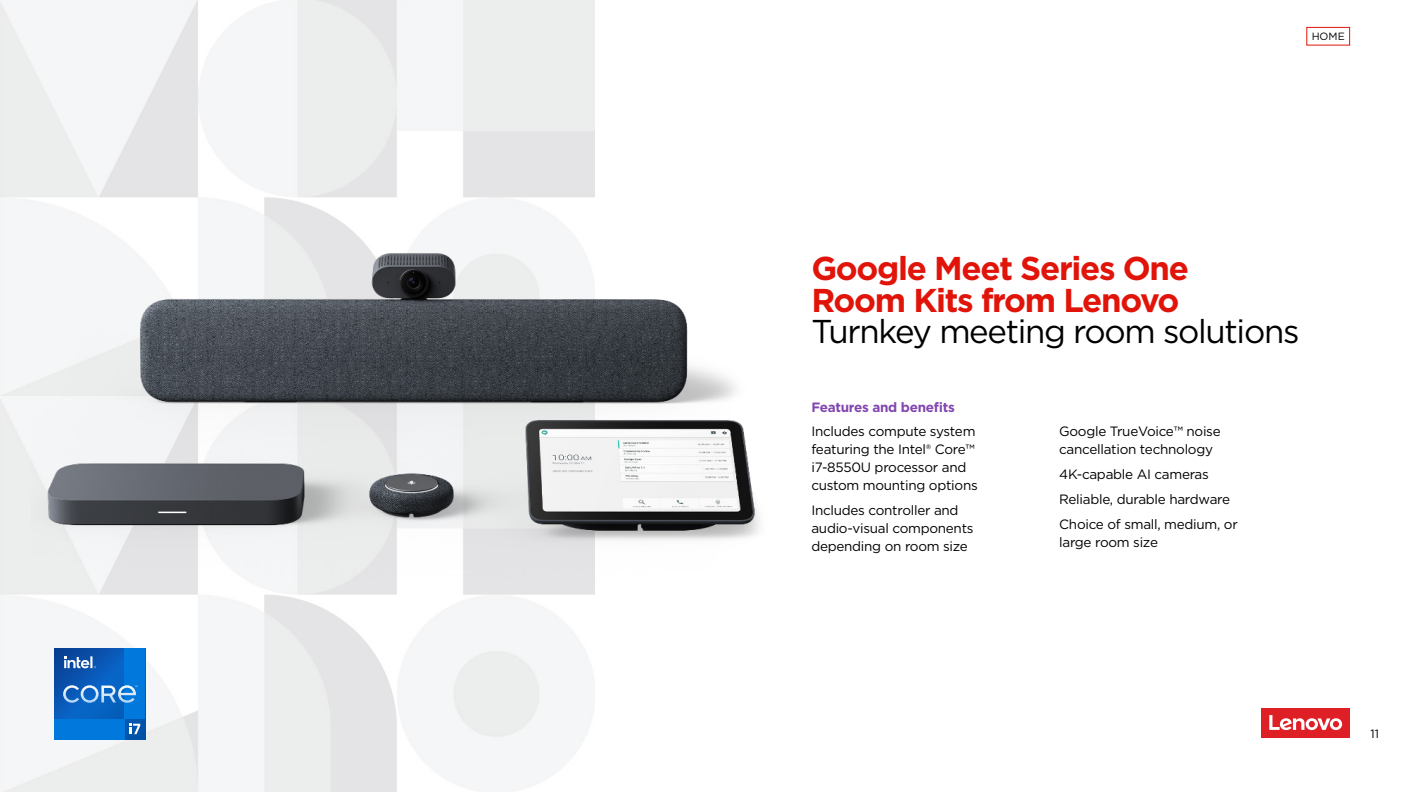
<style>
.page{position:relative;width:1404px;height:792px;background:#fff}
.page>*{position:absolute;margin:0;border:0;box-sizing:border-box;transform-origin:0 0}
.t1{font:700 33px/31.5px "Gotham";letter-spacing:-.04em;color:#e1140a}
.t2{font:33px "Gotham";letter-spacing:-.04em;color:#000}
.t3{font:13.5px/18px "Gotham";letter-spacing:-.02em;color:#000}
.t4{font:700 13.5px "Gotham";letter-spacing:-.02em;color:#8246af}
.t5{font:12px "Gotham";color:#000}
.t6{font:10.5px "Gotham";color:#000}
</style>
<div class="page">
<div style="left:1306px;top:27px;width:44px;height:18px;border:1px solid #e1140a"></div>
<div style="left:1261px;top:708px;width:89px;height:30px;background:#df1f26"></div>
<svg style="left:1269px;top:715px;width:73px;height:15px"></svg>
<img style="left:0;top:0;width:595px;height:792px">
<img style="left:32px;top:209px;width:727px;height:373px">
<svg style="left:54px;top:648px;width:91px;height:91px;background:#0858b5"></svg>
<div style="left:54px;top:718px;width:70px;height:21px;background:#0078dc"></div>
<div style="left:124px;top:648px;width:21px;height:70px;background:#0078dc"></div>
<svg style="left:129px;top:723px;width:11px;height:11px"></svg>
<svg style="left:63px;top:685px;width:74px;height:17px"></svg>
<svg style="left:64px;top:656px;width:32px;height:12px"></svg>
<p class="t6" style="left:1312px;top:30px;width:35px">HOME</p>
<h1 class="t1" style="left:811px;top:252px;width:379px">Google Meet Series One<br>Room Kits from Lenovo</h1>
<h1 class="t2" style="left:811px;top:310px;width:490px">Turnkey meeting room solutions</h1>
<p class="t4" style="left:811px;top:398px;width:145px">Features and benefits</p>
<p class="t3" style="left:811px;top:422px;width:168px">Includes compute system featuring the Intel® Core™ i7-8550U processor and custom mounting options</p>
<p class="t3" style="left:811px;top:501px;width:164px">Includes controller and audio-visual components depending on room size</p>
<p class="t3" style="left:1059px;top:422px;width:163px">Google TrueVoice™ noise cancellation technology</p>
<p class="t3" style="left:1059px;top:462px;width:180px;line-height:24.8px">4K-capable AI cameras<br>Reliable, durable hardware<br>Choice of small, medium, or</p>
<p class="t3" style="left:1059px;top:532px;width:100px">large room size</p>
<p class="t5" style="left:1371px;top:726px;width:10px">11</p>
</div>
